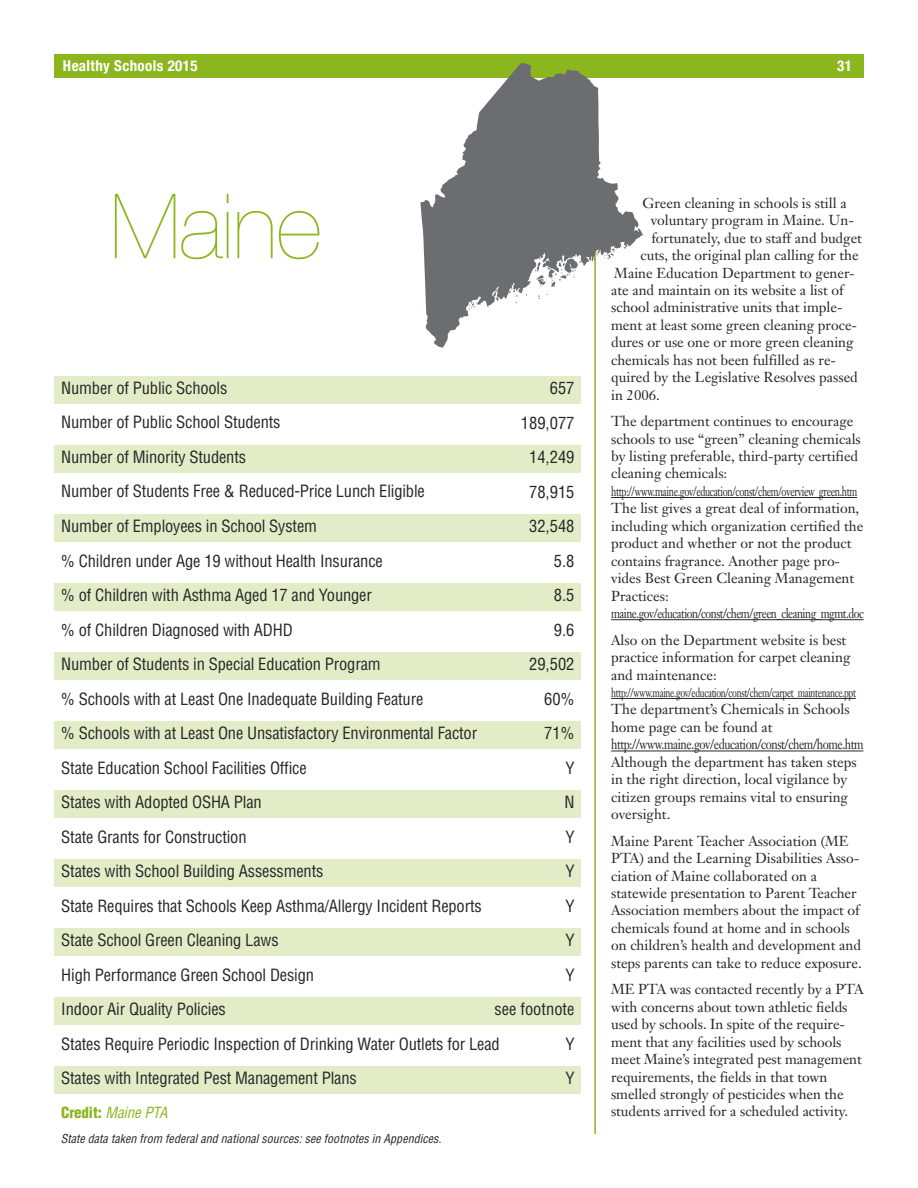
<style>
.page{position:relative;width:918px;height:1188px;background:#fff}
.page>*{position:absolute;margin:0;border:0;box-sizing:border-box;transform-origin:0 0}
.t1{font:200 90px "Helvetica Neue";letter-spacing:-.01em;color:#8bb61e}
.t2{font:condensed 16.5px/34.5px "Helvetica";letter-spacing:-.01em;color:#272627}
.t3{font:700 condensed 15px "Helvetica Neue";letter-spacing:.025em;color:#fff}
.t4{font:italic condensed 15px "Helvetica";letter-spacing:-.005em;color:#8bb61e}
.t5{font:14.25px/17.4px "Janson Text";color:#272627}
.t6{font:13.5px "Janson Text";letter-spacing:-.035em;color:#272627;scale:.7 1}
.t7{font:13.5px "Janson Text";letter-spacing:-.035em;color:#272627;scale:.8 1}
.t8{font:12.75px "Janson Text";letter-spacing:-.035em;color:#272627;scale:.7 1}
.t9{font:italic condensed 12px "Helvetica";letter-spacing:.005em;color:#272627}
.s1{font-weight:900;font-style:normal}
</style>
<div class="page">
<div style="left:54px;top:54px;width:810px;height:23px;background:#8bb61e"></div>
<div style="left:54px;top:376px;width:527px;height:28px;background:#e2edc7"></div>
<div style="left:54px;top:445px;width:527px;height:28px;background:#e2edc7"></div>
<div style="left:54px;top:514px;width:527px;height:28px;background:#e2edc7"></div>
<div style="left:54px;top:583px;width:527px;height:28px;background:#e2edc7"></div>
<div style="left:54px;top:652px;width:527px;height:28px;background:#e2edc7"></div>
<div style="left:54px;top:721px;width:527px;height:28px;background:#e2edc7"></div>
<div style="left:54px;top:790px;width:527px;height:28px;background:#e2edc7"></div>
<div style="left:54px;top:859px;width:527px;height:28px;background:#e2edc7"></div>
<div style="left:54px;top:928px;width:527px;height:28px;background:#e2edc7"></div>
<div style="left:54px;top:997px;width:527px;height:28px;background:#e2edc7"></div>
<div style="left:54px;top:1066px;width:527px;height:28px;background:#e2edc7"></div>
<hr style="left:594px;top:166px;width:2px;height:968px;background:#8bb61e">
<hr style="left:611px;top:497px;width:246px;height:1px;background:#272627">
<hr style="left:611px;top:619px;width:253px;height:1px;background:#272627">
<hr style="left:611px;top:698px;width:245px;height:1px;background:#272627">
<hr style="left:611px;top:751px;width:252px;height:1px;background:#272627">
<svg style="left:421px;top:63px;width:222px;height:285px;fill:#6c6d70"></svg>
<svg style="left:594px;top:252px;width:4px;height:8px"></svg>
<svg style="left:605px;top:248px;width:10px;height:11px"></svg>
<svg style="left:535px;top:257px;width:46px;height:30px"></svg>
<svg style="left:493px;top:289px;width:6px;height:12px"></svg>
<svg style="left:509px;top:288px;width:9px;height:15px"></svg>
<svg style="left:468px;top:299px;width:15px;height:11px"></svg>
<p class="t3" style="left:63px;top:57px;width:136px">Healthy Schools 2015</p>
<p class="t3" style="left:837px;top:57px;width:16px">31</p>
<h1 class="t1" style="left:110px;top:174px;width:213px">Maine</h1>
<p class="t2" style="left:61px;top:371px;width:440px">Number of Public Schools<br>Number of Public School Students<br>Number of Minority Students<br>Number of Students Free &amp; Reduced-Price Lunch Eligible<br>Number of Employees in School System<br>% Children under Age 19 without Health Insurance<br>% of Children with Asthma Aged 17 and Younger<br>% of Children Diagnosed with ADHD<br>Number of Students in Special Education Program<br>% Schools with at Least One Inadequate Building Feature<br>% Schools with at Least One Unsatisfactory Environmental Factor State Education School Facilities Office<br>States with Adopted OSHA Plan<br>State Grants for Construction<br>States with School Building Assessments<br>State Requires that Schools Keep Asthma/Allergy Incident Reports State School Green Cleaning Laws<br>High Performance Green School Design<br>Indoor Air Quality Policies<br>States Require Periodic Inspection of Drinking Water Outlets for Lead States with Integrated Pest Management Plans</p>
<p class="t4" style="left:61px;top:1105px;width:108px"><span class="s1">Credit:</span> Maine PTA</p>
<p class="t2" style="left:494px;top:371px;width:82px;text-align:right">657<br>189,077<br>14,249<br>78,915<br>32,548<br>5.8<br>8.5<br>9.6<br>29,502<br>60%<br>71%<br>Y<br>N<br>Y<br>Y<br>Y<br>Y<br>Y<br>see footnote<br>Y<br>Y</p>
<p class="t9" style="left:61px;top:1132px;width:382px">State data taken from federal and national sources: see footnotes in Appendices.</p>
<p class="t5" style="left:643px;top:196px;width:206px">Green cleaning in schools is still a</p>
<p class="t5" style="left:651px;top:213px;width:205px">voluntary program in Maine. Un-</p>
<p class="t5" style="left:651px;top:230px;width:212px">fortunately, due to staff and budget</p>
<p class="t5" style="left:640px;top:248px;width:220px">cuts, the original plan calling for the</p>
<p class="t5" style="left:614px;top:265px;width:242px">Maine Education Department to gener-</p>
<p class="t5" style="left:611px;top:283px;width:234px">ate and maintain on its website a list of</p>
<p class="t5" style="left:611px;top:300px;width:233px">school administrative units that imple-</p>
<p class="t5" style="left:611px;top:318px;width:248px">ment at least some green cleaning proce-</p>
<p class="t5" style="left:611px;top:335px;width:244px">dures or use one or more green cleaning</p>
<p class="t5" style="left:611px;top:353px;width:227px">chemicals has not been fulfilled as re-</p>
<p class="t5" style="left:611px;top:370px;width:248px">quired by the Legislative Resolves passed</p>
<p class="t5" style="left:611px;top:388px;width:50px">in 2006.</p>
<p class="t5" style="left:611px;top:414px;width:251px">The department continues to encourage schools to use “green” cleaning chemicals by listing preferable, third-party certified cleaning chemicals:</p>
<p class="t6" style="left:611px;top:486px;width:353px">http://www.maine.gov/education/const/chem/overview_green.htm</p>
<p class="t5" style="left:611px;top:501px;width:254px">The list gives a great deal of information, including which organization certified the product and whether or not the product contains fragrance. Another page pro&shy;vides Best Green Cleaning Management Practices:</p>
<p class="t7" style="left:611px;top:608px;width:317px">maine.gov/education/const/chem/green_cleaning_mgmt.doc</p>
<p class="t5" style="left:611px;top:632px;width:241px">Also on the Department website is best practice information for carpet cleaning and maintenance:</p>
<p class="t8" style="left:611px;top:687px;width:351px">http://www.maine.gov/education/const/chem/carpet_maintenance.ppt</p>
<p class="t5" style="left:611px;top:702px;width:254px">The department’s Chemicals in Schools home page can be found at http://www.maine.gov/education/const/chem/home.htm Although the department has taken steps in the right direction, local vigilance by citizen groups remains vital to ensuring oversight.</p>
<p class="t5" style="left:611px;top:833px;width:252px">Maine Parent Teacher Association (ME PTA) and the Learning Disabilities Asso&shy;ciation of Maine collaborated on a statewide presentation to Parent Teacher Association members about the impact of chemicals found at home and in schools on children’s health and development and steps parents can take to reduce exposure.</p>
<p class="t5" style="left:611px;top:982px;width:254px">ME PTA was contacted recently by a PTA with concerns about town athletic fields used by schools. In spite of the require&shy;ment that any facilities used by schools meet Maine’s integrated pest management requirements, the fields in that town smelled strongly of pesticides when the students arrived for a scheduled activity.</p>
</div>
